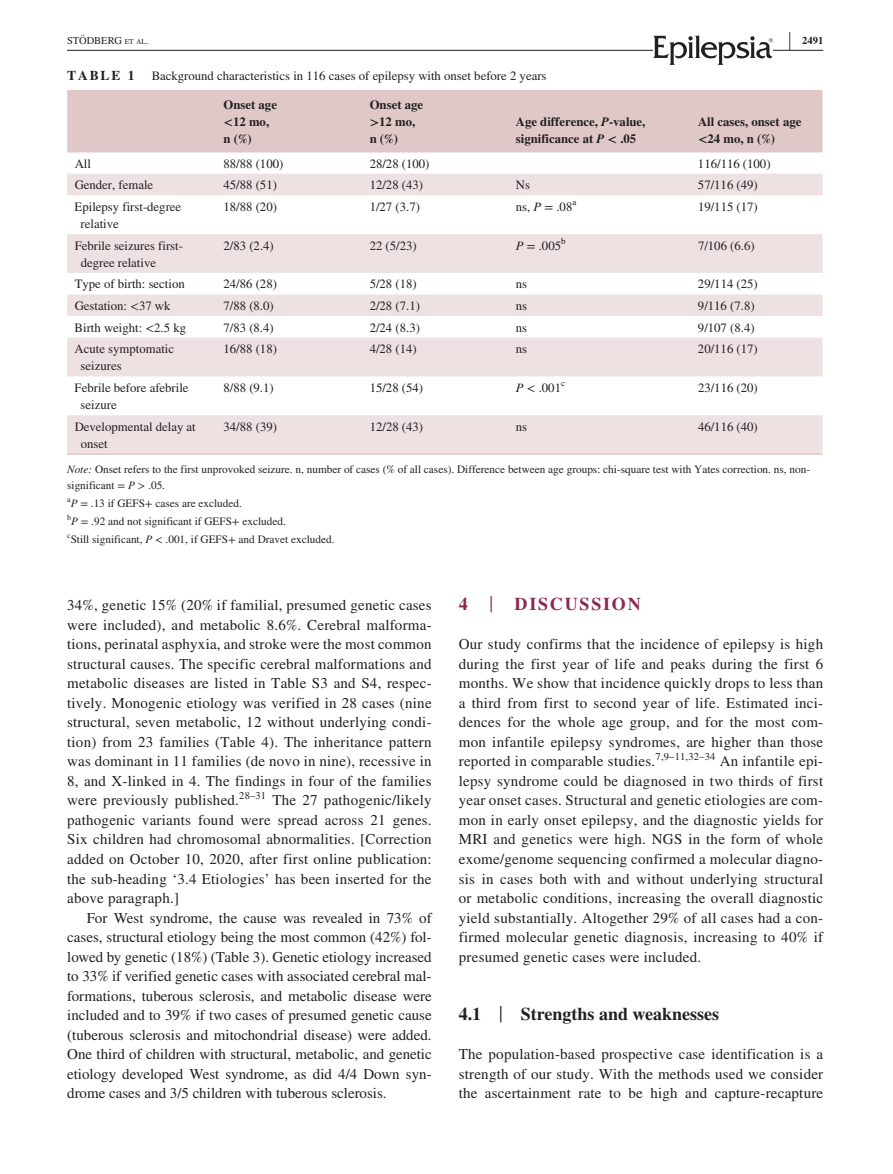
<style>
.page{position:relative;width:893px;height:1174px;background:#fff}
.page>*{position:absolute;margin:0;border:0;box-sizing:border-box;transform-origin:0 0}
.t1{font:700 25.95px "STIX";color:#231f20;scale:.36 1}
.t2{font:700 18px "STIX";color:#231f20}
.t3{font:700 18px "STIX";letter-spacing:.1em;color:#8c284e}
.t4{font:15px/19.5px "STIX";letter-spacing:.015em;color:#231f20;text-align:justify}
.t5{font:700 13.5px "STIX";letter-spacing:.14em;color:#231f20}
.t6{font:12.75px/17.2px "STIX";color:#231f20}
.t7{font:700 12.75px/17.2px "STIX";color:#231f20}
.t8{font:11.25px/15.8px "STIX";color:#231f20}
.t9{font:10.5px "STIX";letter-spacing:.02em;color:#231f20}
.t10{font:10.5px "STIX";color:#231f20}
.t11{font:700 10.5px "STIX";color:#231f20}
.t12{font:8.85px "STIX";color:#231f20}
.t13{font:7.8px "STIX";color:#231f20}
.s1{font-size:7.35px}
.s2{font-style:italic}
.s3{font-weight:400;font-size:23.7px}
</style>
<div class="page">
<hr style="left:67px;top:50px;width:756px;height:1px;background:#231f20">
<svg style="left:653px;top:35px;width:120px;height:30px"></svg>
<div style="left:67px;top:90px;width:755px;height:62px;background:#e0c8c9"></div>
<svg style="left:67px;top:174px;width:755px;height:279px;fill:#eee1e1"></svg>
<hr style="left:67px;top:453px;width:149px;height:2px;background:#e0c8c9">
<hr style="left:216px;top:453px;width:146px;height:2px;background:#e0c8c9">
<hr style="left:362px;top:453px;width:146px;height:2px;background:#e0c8c9">
<hr style="left:508px;top:453px;width:182px;height:2px;background:#e0c8c9">
<hr style="left:690px;top:453px;width:132px;height:2px;background:#e0c8c9">
<h1 class="t1" style="left:789px;top:26px;width:7px">|</h1>
<p class="t10" style="left:67px;top:33px;width:83px">STÖDBERG <span class="s1">et al</span>.</p>
<p class="t11" style="left:802px;top:34px;width:22px">2491</p>
<p class="t5" style="left:67px;top:68px;width:69px">TABLE 1</p>
<p class="t6" style="left:152px;top:68px;width:396px">Background characteristics in 116 cases of epilepsy with onset before 2 years</p>
<p class="t7" style="left:224px;top:96px;width:55px">Onset age &lt;12 mo, n (%)</p>
<p class="t7" style="left:370px;top:96px;width:55px">Onset age &gt;12 mo, n (%)</p>
<p class="t7" style="left:516px;top:113px;width:131px">Age difference, <span class="s2">P</span>-value, significance at <span class="s2">P</span> &lt; .05</p>
<p class="t7" style="left:698px;top:113px;width:105px">All cases, onset age &lt;24 mo, n (%)</p>
<p class="t6" style="left:75px;top:156px;width:18px">All</p>
<p class="t6" style="left:223px;top:156px;width:61px">88/88 (100)</p>
<p class="t6" style="left:370px;top:156px;width:61px">28/28 (100)</p>
<p class="t6" style="left:698px;top:156px;width:74px">116/116 (100)</p>
<p class="t6" style="left:75px;top:177px;width:80px">Gender, female</p>
<p class="t6" style="left:223px;top:177px;width:55px">45/88 (51)</p>
<p class="t6" style="left:370px;top:177px;width:55px">12/28 (43)</p>
<p class="t6" style="left:516px;top:177px;width:16px">Ns</p>
<p class="t6" style="left:698px;top:177px;width:61px">57/116 (49)</p>
<p class="t6" style="left:81px;top:199px;width:102px;text-indent:-6px">Epilepsy first-degree relative</p>
<p class="t6" style="left:223px;top:199px;width:55px">18/88 (20)</p>
<p class="t6" style="left:370px;top:199px;width:52px">1/27 (3.7)</p>
<p class="t6" style="left:516px;top:199px;width:58px">ns, <span class="s2">P</span> = .08</p>
<p class="t12" style="left:572px;top:196px;width:5px">a</p>
<p class="t6" style="left:698px;top:199px;width:61px">19/115 (17)</p>
<p class="t6" style="left:81px;top:238px;width:104px;text-indent:-6px">Febrile seizures first&shy;degree relative</p>
<p class="t6" style="left:224px;top:238px;width:52px">2/83 (2.4)</p>
<p class="t6" style="left:370px;top:238px;width:49px">22 (5/23)</p>
<p class="t6" style="left:516px;top:238px;width:51px"><span class="s2">P</span> = .005<sup>b</sup></p>
<p class="t6" style="left:698px;top:238px;width:58px">7/106 (6.6)</p>
<p class="t6" style="left:75px;top:276px;width:112px">Type of birth: section</p>
<p class="t6" style="left:223px;top:276px;width:55px">24/86 (28)</p>
<p class="t6" style="left:370px;top:276px;width:49px">5/28 (18)</p>
<p class="t6" style="left:516px;top:276px;width:13px">ns</p>
<p class="t6" style="left:698px;top:276px;width:61px">29/114 (25)</p>
<p class="t6" style="left:75px;top:298px;width:97px">Gestation: &lt;37 wk</p>
<p class="t6" style="left:223px;top:298px;width:52px">7/88 (8.0)</p>
<p class="t6" style="left:370px;top:298px;width:52px">2/28 (7.1)</p>
<p class="t6" style="left:516px;top:298px;width:13px">ns</p>
<p class="t6" style="left:698px;top:298px;width:58px">9/116 (7.8)</p>
<p class="t6" style="left:75px;top:319px;width:113px">Birth weight: &lt;2.5 kg</p>
<p class="t6" style="left:223px;top:319px;width:52px">7/83 (8.4)</p>
<p class="t6" style="left:370px;top:319px;width:52px">2/24 (8.3)</p>
<p class="t6" style="left:516px;top:319px;width:13px">ns</p>
<p class="t6" style="left:698px;top:319px;width:58px">9/107 (8.4)</p>
<p class="t6" style="left:81px;top:341px;width:95px;text-indent:-6px">Acute symptomatic seizures</p>
<p class="t6" style="left:223px;top:341px;width:55px">16/88 (18)</p>
<p class="t6" style="left:370px;top:341px;width:49px">4/28 (14)</p>
<p class="t6" style="left:516px;top:341px;width:13px">ns</p>
<p class="t6" style="left:698px;top:341px;width:61px">20/116 (17)</p>
<p class="t6" style="left:81px;top:380px;width:109px;text-indent:-6px">Febrile before afebrile seizure</p>
<p class="t6" style="left:223px;top:380px;width:52px">8/88 (9.1)</p>
<p class="t6" style="left:370px;top:380px;width:55px">15/28 (54)</p>
<p class="t6" style="left:516px;top:380px;width:51px"><span class="s2">P</span> &lt; .001<sup>c</sup></p>
<p class="t6" style="left:698px;top:380px;width:61px">23/116 (20)</p>
<p class="t6" style="left:81px;top:419px;width:117px;text-indent:-6px">Developmental delay at onset</p>
<p class="t6" style="left:224px;top:419px;width:55px">34/88 (39)</p>
<p class="t6" style="left:370px;top:419px;width:55px">12/28 (43)</p>
<p class="t6" style="left:516px;top:419px;width:13px">ns</p>
<p class="t6" style="left:698px;top:419px;width:61px">46/116 (40)</p>
<p class="t8" style="left:67px;top:462px;width:744px"><span class="s2">Note:</span> Onset refers to the first unprovoked seizure. n, number of cases (% of all cases). Difference between age groups: chi-square test with Yates correction. ns, non&shy;significant = <span class="s2">P</span> &gt; .05.</p>
<p class="t13" style="left:67px;top:493px;width:5px">a</p>
<p class="t8" style="left:71px;top:496px;width:173px"><span class="s2">P</span> = .13 if GEFS+ cases are excluded.</p>
<p class="t13" style="left:67px;top:511px;width:5px">b</p>
<p class="t8" style="left:71px;top:514px;width:216px"><span class="s2">P</span> = .92 and not significant if GEFS+ excluded.</p>
<p class="t13" style="left:67px;top:529px;width:5px">c</p>
<p class="t8" style="left:71px;top:532px;width:265px">Still significant, <span class="s2">P</span> &lt; .001, if GEFS+ and Dravet excluded.</p>
<p class="t4" style="left:67px;top:596px;width:366px">34%, genetic 15% (20% if familial, presumed genetic cases were included), and metabolic 8.6%. Cerebral malforma&shy;tions, perinatal asphyxia, and stroke were the most common structural causes. The specific cerebral malformations and metabolic diseases are listed in Table S3 and S4, respec&shy;tively. Monogenic etiology was verified in 28 cases (nine structural, seven metabolic, 12 without underlying condi&shy;tion) from 23 families (Table 4). The inheritance pattern was dominant in 11 families (de novo in nine), recessive in 8, and X-linked in 4. The findings in four of the families were previously published.</p>
<p class="t9" style="left:239px;top:788px;width:28px">28–31</p>
<p class="t4" style="left:67px;top:791px;width:366px;text-indent:205px">The 27 pathogenic/likely pathogenic variants found were spread across 21 genes.<br>Six children had chromosomal abnormalities. [Correction added on October 10, 2020, after first online publication: the sub-heading ‘3.4 Etiologies’ has been inserted for the above paragraph.]</p>
<p class="t4" style="left:67px;top:908px;width:366px;text-indent:20px">For West syndrome, the cause was revealed in 73% of cases, structural etiology being the most common (42%) fol&shy;lowed by genetic (18%) (Table 3). Genetic etiology increased to 33% if verified genetic cases with associated cerebral mal&shy;formations, tuberous sclerosis, and metabolic disease were included and to 39% if two cases of presumed genetic cause (tuberous sclerosis and mitochondrial disease) were added.<br>One third of children with structural, metabolic, and genetic etiology developed West syndrome, as did 4/4 Down syn&shy;drome cases and 3/5 children with tuberous sclerosis.</p>
<p class="t3" style="left:459px;top:593px;width:184px">4 <span class="s3">|</span> DISCUSSION</p>
<p class="t4" style="left:459px;top:635px;width:366px">Our study confirms that the incidence of epilepsy is high during the first year of life and peaks during the first 6 months. We show that incidence quickly drops to less than a third from first to second year of life. Estimated inci&shy;dences for the whole age group, and for the most com&shy;mon infantile epilepsy syndromes, are higher than those reported in comparable studies.</p>
<p class="t9" style="left:656px;top:749px;width:61px">7,9–11,32–34</p>
<p class="t4" style="left:459px;top:752px;width:366px;text-indent:261px">An infantile epi&shy;lepsy syndrome could be diagnosed in two thirds of first year onset cases. Structural and genetic etiologies are com&shy;mon in early onset epilepsy, and the diagnostic yields for MRI and genetics were high. NGS in the form of whole exome/genome sequencing confirmed a molecular diagno&shy;sis in cases both with and without underlying structural or metabolic conditions, increasing the overall diagnostic yield substantially. Altogether 29% of all cases had a con&shy;firmed molecular genetic diagnosis, increasing to 40% if presumed genetic cases were included.</p>
<p class="t2" style="left:459px;top:1003px;width:262px">4.1 <span class="s3">|</span> Strengths and weaknesses</p>
<p class="t4" style="left:459px;top:1045px;width:366px">The population-based prospective case identification is a strength of our study. With the methods used we consider the ascertainment rate to be high and capture-recapture</p>
</div>
